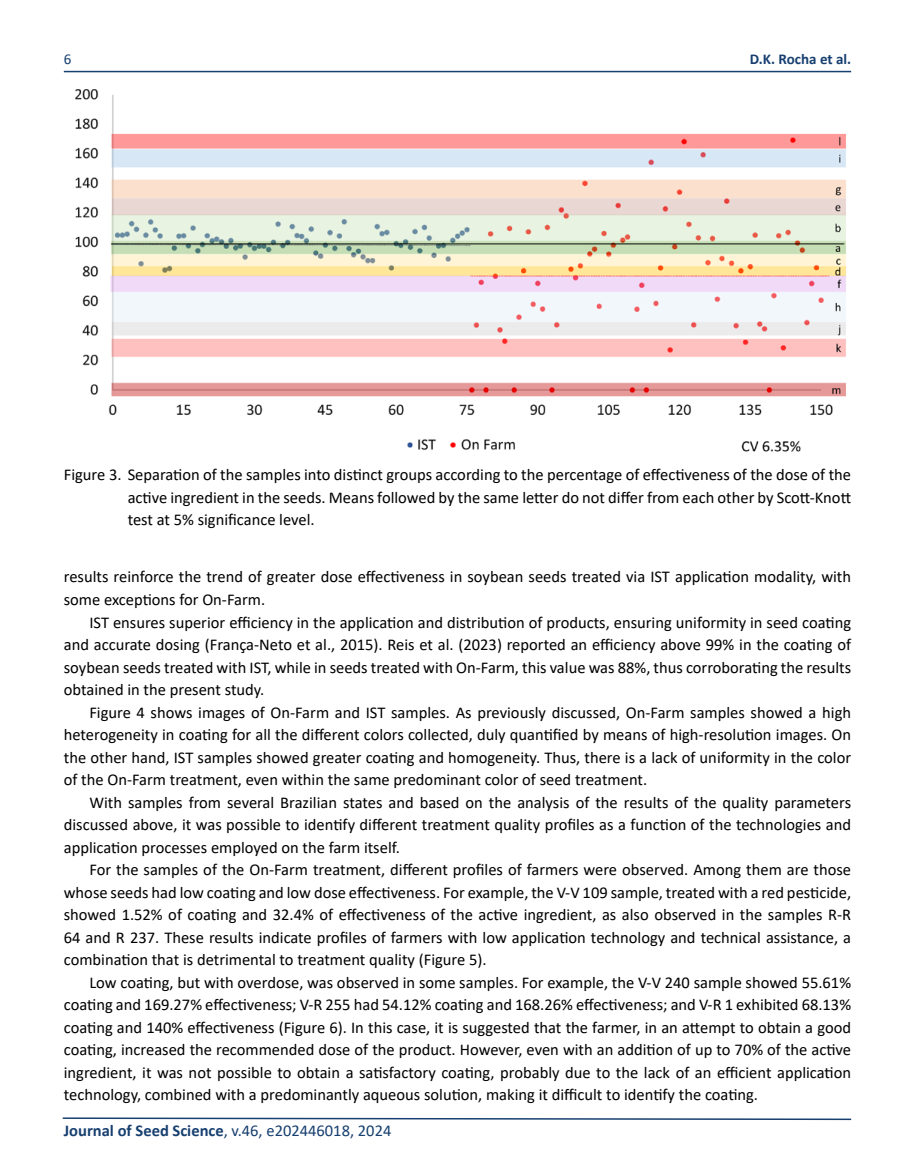
<style>
.page{position:relative;width:915px;height:1170px;background:#fff}
.page>*{position:absolute;margin:0;border:0;box-sizing:border-box;transform-origin:0 0}
.t1{font:16.5px/22.5px "Calibri";color:#000;text-align:justify}
.t2{font:16.5px "Calibri";color:#173f70}
.t3{font:700 15px "Calibri";color:#173f70}
.t4{font:15px "Calibri";color:#173f70}
.s1{font-weight:700}
</style>
<div class="page">
<svg style="left:62px;top:1117px;width:790px;height:3px"></svg>
<hr style="left:64px;top:71px;width:786px;height:1px;background:#173f70">
<img style="left:75px;top:89px;width:771px;height:363px">
<p class="t4" style="left:64px;top:48px;width:9px">6</p>
<p class="t3" style="left:749px;top:48px;width:103px">D.K. Rocha et al.</p>
<p class="t1" style="left:128px;top:463px;width:724px;text-indent:-64px">Figure 3. Separation of the samples into distinct groups according to the percentage of effectiveness of the dose of the active ingredient in the seeds. Means followed by the same letter do not differ from each other by Scott-Knott test at 5% significance level.</p>
<p class="t1" style="left:64px;top:565px;width:788px">results reinforce the trend of greater dose effectiveness in soybean seeds treated via IST application modality, with some exceptions for On-Farm.</p>
<p class="t1" style="left:64px;top:610px;width:788px;text-indent:26px">IST ensures superior efficiency in the application and distribution of products, ensuring uniformity in seed coating and accurate dosing (França-Neto et al., 2015). Reis et al. (2023) reported an efficiency above 99% in the coating of soybean seeds treated with IST, while in seeds treated with On-Farm, this value was 88%, thus corroborating the results obtained in the present study.</p>
<p class="t1" style="left:64px;top:700px;width:788px;text-indent:26px">Figure 4 shows images of On-Farm and IST samples. As previously discussed, On-Farm samples showed a high heterogeneity in coating for all the different colors collected, duly quantified by means of high-resolution images. On the other hand, IST samples showed greater coating and homogeneity. Thus, there is a lack of uniformity in the color of the On-Farm treatment, even within the same predominant color of seed treatment.</p>
<p class="t1" style="left:64px;top:790px;width:788px;text-indent:26px">With samples from several Brazilian states and based on the analysis of the results of the quality parameters discussed above, it was possible to identify different treatment quality profiles as a function of the technologies and application processes employed on the farm itself.</p>
<p class="t1" style="left:64px;top:858px;width:788px;text-indent:26px">For the samples of the On-Farm treatment, different profiles of farmers were observed. Among them are those whose seeds had low coating and low dose effectiveness. For example, the V-V 109 sample, treated with a red pesticide, showed 1.52% of coating and 32.4% of effectiveness of the active ingredient, as also observed in the samples R-R 64 and R 237. These results indicate profiles of farmers with low application technology and technical assistance, a combination that is detrimental to treatment quality (Figure 5).</p>
<p class="t1" style="left:64px;top:970px;width:788px;text-indent:26px">Low coating, but with overdose, was observed in some samples. For example, the V-V 240 sample showed 55.61% coating and 169.27% effectiveness; V-R 255 had 54.12% coating and 168.26% effectiveness; and V-R 1 exhibited 68.13% coating and 140% effectiveness (Figure 6). In this case, it is suggested that the farmer, in an attempt to obtain a good coating, increased the recommended dose of the product. However, even with an addition of up to 70% of the active ingredient, it was not possible to obtain a satisfactory coating, probably due to the lack of an efficient application technology, combined with a predominantly aqueous solution, making it difficult to identify the coating.</p>
<p class="t2" style="left:64px;top:1118px;width:329px"><span class="s1">Journal of Seed Science</span>, v.46, e202446018, 2024</p>
</div>
